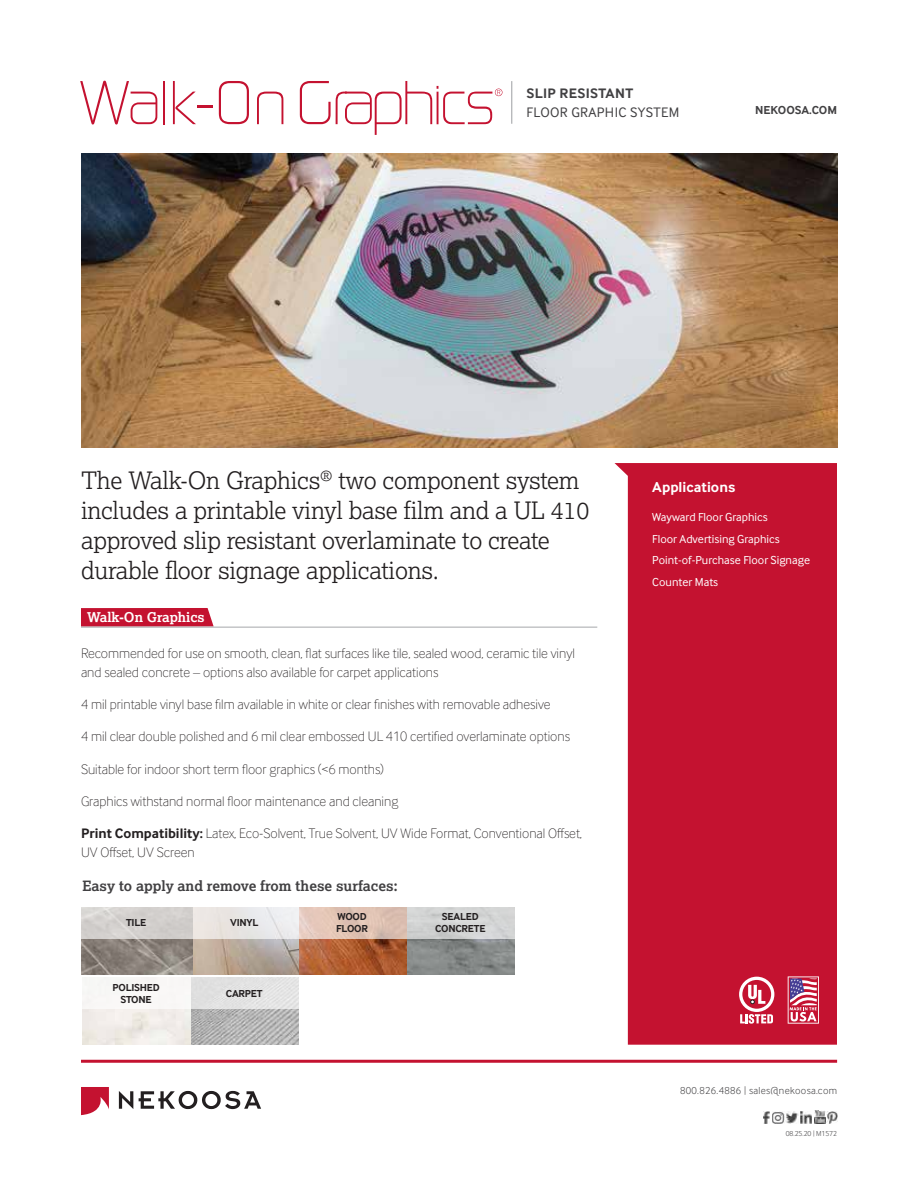
<style>
.page{position:relative;width:918px;height:1188px;background:#fff}
.page>*{position:absolute;margin:0;border:0;box-sizing:border-box;transform-origin:0 0}
.t1{font:300 24px/30px "Lexia";letter-spacing:-.01em;color:#231f20}
.t2{font:700 15px "Inter Face";color:#fff}
.t3{font:100 14.25px/18.8px "Inter Face";color:#231f20}
.t4{font:700 14.25px "Lexia";color:#414042}
.t5{font:14.25px "Inter Face";letter-spacing:.025em;color:#414042}
.t6{font:700 14.25px "Inter Face";letter-spacing:.025em;color:#414042}
.t7{font:700 13.5px "Lexia";color:#fff}
.t8{font:12px/21.8px "Inter Face";color:#fff}
.t9{font:700 12px "Inter Face";color:#414042}
.t10{font:700 10.5px/12px "Inter Face";letter-spacing:-.02em;color:#231f20;text-align:center}
.t11{font:300 10.5px "Inter Face";letter-spacing:.03em;color:#414042}
.t12{font:300 7.5px "Inter Face";color:#414042}
.s1{font-weight:700}
</style>
<div class="page">
<svg style="left:80px;top:81px;width:77px;height:44px"></svg>
<hr style="left:163px;top:81px;width:2px;height:43px;background:#c41230">
<svg style="left:173px;top:81px;width:40px;height:43px"></svg>
<svg style="left:219px;top:81px;width:30px;height:43px"></svg>
<svg style="left:257px;top:92px;width:26px;height:32px"></svg>
<svg style="left:300px;top:81px;width:202px;height:54px"></svg>
<svg style="left:81px;top:608px;width:133px;height:19px;background:#c51f3b"></svg>
<hr style="left:81px;top:627px;width:516px;height:1px;background:#afb1b4">
<img style="left:81px;top:154px;width:756px;height:294px">
<hr style="left:511px;top:81px;width:1px;height:43px;background:#a7a9ac">
<div style="left:615px;top:463px;width:222px;height:582px;background:#c41230"></div>
<hr style="left:81px;top:1060px;width:756px;height:3px;background:#c41230">
<svg style="left:119px;top:1091px;width:14px;height:18px"></svg>
<svg style="left:139px;top:1091px;width:122px;height:18px"></svg>
<svg style="left:81px;top:1087px;width:28px;height:28px"></svg>
<img style="left:784px;top:1111px;width:14px;height:13px">
<svg style="left:763px;top:1112px;width:21px;height:12px"></svg>
<svg style="left:800px;top:1111px;width:37px;height:13px"></svg>
<svg style="left:739px;top:977px;width:35px;height:47px"></svg>
<svg style="left:788px;top:976px;width:31px;height:48px"></svg>
<img style="left:192px;top:939px;width:322px;height:35px">
<img style="left:82px;top:939px;width:110px;height:35px">
<svg style="left:81px;top:907px;width:434px;height:32px;background:#dbd3cf"></svg>
<img style="left:82px;top:1009px;width:216px;height:36px">
<svg style="left:82px;top:977px;width:217px;height:32px;fill:#f4f3f2"></svg>
<p class="t6" style="left:527px;top:85px;width:108px">SLIP RESISTANT</p>
<p class="t5" style="left:527px;top:104px;width:154px">FLOOR GRAPHIC SYSTEM</p>
<p class="t9" style="left:755px;top:104px;width:83px">NEKOOSA.COM</p>
<h1 class="t1" style="left:81px;top:465px;width:510px">The Walk-On Graphics<sup>®</sup> two component system includes a printable vinyl base film and a UL 410 approved slip resistant overlaminate to create durable floor signage applications.</h1>
<p class="t7" style="left:87px;top:609px;width:119px">Walk-On Graphics</p>
<p class="t3" style="left:81px;top:644px;width:495px">Recommended for use on smooth, clean, flat surfaces like tile, sealed wood, ceramic tile vinyl and sealed concrete – options also available for carpet applications</p>
<p class="t3" style="left:81px;top:695px;width:471px">4 mil printable vinyl base film available in white or clear finishes with removable adhesive</p>
<p class="t3" style="left:81px;top:727px;width:491px">4 mil clear double polished and 6 mil clear embossed UL 410 certified overlaminate options</p>
<p class="t3" style="left:81px;top:759px;width:304px">Suitable for indoor short term floor graphics (&lt;6 months)</p>
<p class="t3" style="left:81px;top:792px;width:319px">Graphics withstand normal floor maintenance and cleaning</p>
<p class="t3" style="left:81px;top:824px;width:503px"><span class="s1">Print Compatibility:</span> Latex, Eco-Solvent, True Solvent, UV Wide Format, Conventional Offset,<br>UV Offset, UV Screen</p>
<p class="t4" style="left:82px;top:877px;width:317px">Easy to apply and remove from these surfaces:</p>
<p class="t10" style="left:126px;top:917px;width:22px">TILE</p>
<p class="t10" style="left:230px;top:917px;width:30px">VINYL</p>
<p class="t10" style="left:435px;top:911px;width:52px">SEALED<br>CONCRETE</p>
<p class="t10" style="left:336px;top:911px;width:33px;text-align:left">WOOD<br>FLOOR</p>
<p class="t10" style="left:113px;top:981px;width:49px">POLISHED<br>STONE</p>
<p class="t10" style="left:226px;top:987px;width:38px">CARPET</p>
<p class="t2" style="left:652px;top:479px;width:85px">Applications</p>
<p class="t8" style="left:652px;top:506px;width:159px">Wayward Floor Graphics<br>Floor Advertising Graphics<br>Point-of-Purchase Floor Signage<br>Counter Mats</p>
<p class="t11" style="left:680px;top:1085px;width:159px">800.826.4886 | sales@nekoosa.com</p>
<p class="t12" style="left:786px;top:1130px;width:53px">08.25.20 | M1572</p>
</div>
